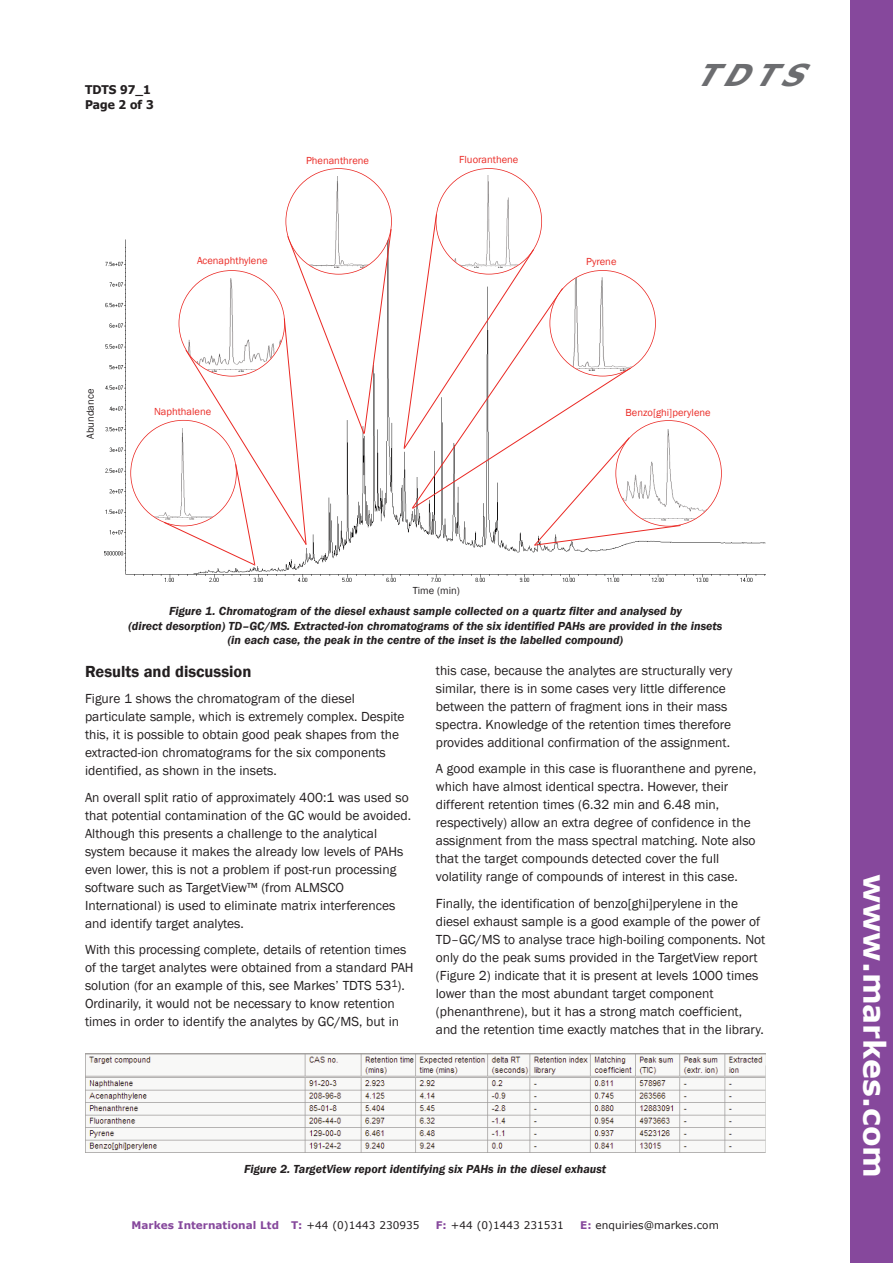
<style>
.page{position:relative;width:893px;height:1263px;background:#fff}
.page>*{position:absolute;margin:0;border:0;box-sizing:border-box;transform-origin:0 0}
.t1{font:700 30px "Verdana";color:#fff}
.t2{font:italic 700 30px "Verdana";color:#6c6d70}
.t3{font:600 16.5px "Franklin Gothic";color:#231f20}
.t4{font:13.5px/18px "Franklin Gothic";color:#231f20}
.t5{font:italic 600 12px/14.4px "Franklin Gothic";color:#231f20;text-align:center}
.t6{font:700 12px/14.4px "Tahoma";color:#231f20}
.t7{font:10.5px "Franklin Gothic";color:#ea2924}
.t8{font:700 10.5px "Verdana";color:#86489c}
.t9{font:10.5px "Verdana";color:#231f20}
.t10{font:10.5px "Franklin Gothic";color:#231f20}
.s1{font-weight:400;color:#231f20}
.s2{font-weight:700;color:#86489c}
</style>
<div class="page">
<div style="left:850px;top:0;width:43px;height:1263px;background:#86489c"></div>
<img style="left:104px;top:239px;width:661px;height:342px">
<img style="left:131px;top:428px;width:32px;height:91px">
<img style="left:288px;top:176px;width:103px;height:52px">
<svg style="left:163px;top:228px;width:229px;height:338px"></svg>
<img style="left:444px;top:175px;width:97px;height:38px">
<img style="left:681px;top:430px;width:40px;height:90px">
<svg style="left:403px;top:213px;width:278px;height:333px"></svg>
<img style="left:85px;top:1054px;width:680px;height:99px">
<p class="t6" style="left:85px;top:82px;width:70px">TDTS 97_1<br>Page 2 of 3</p>
<p class="t7" style="left:197px;top:255px;width:72px">Acenaphthylene</p>
<p class="t7" style="left:306px;top:154px;width:64px">Phenanthrene</p>
<p class="t7" style="left:459px;top:154px;width:61px">Fluoranthene</p>
<p class="t10" style="left:84px;top:439px;width:51px;rotate:-90deg">Abundance</p>
<p class="t7" style="left:154px;top:406px;width:59px">Naphthalene</p>
<h1 class="t2" style="left:694px;top:56px;width:125px">TDTS</h1>
<p class="t7" style="left:586px;top:256px;width:32px">Pyrene</p>
<p class="t7" style="left:626px;top:406px;width:87px">Benzo[ghi]perylene</p>
<p class="t10" style="left:413px;top:584px;width:49px">Time (min)</p>
<p class="t5" style="left:128px;top:604px;width:595px">Figure 1. Chromatogram of the diesel exhaust sample collected on a quartz filter and analysed by<br>(direct desorption) TD–GC/MS. Extracted-ion chromatograms of the six identified PAHs are provided in the insets (in each case, the peak in the centre of the inset is the labelled compound)</p>
<p class="t3" style="left:85px;top:662px;width:168px">Results and discussion</p>
<p class="t4" style="left:85px;top:690px;width:321px">Figure 1 shows the chromatogram of the diesel particulate sample, which is extremely complex. Despite this, it is possible to obtain good peak shapes from the extracted-ion chromatograms for the six components identified, as shown in the insets.</p>
<p class="t4" style="left:85px;top:788px;width:327px">An overall split ratio of approximately 400:1 was used so that potential contamination of the GC would be avoided.<br>Although this presents a challenge to the analytical system because it makes the already low levels of PAHs even lower, this is not a problem if post-run processing software such as TargetView™ (from ALMSCO International) is used to eliminate matrix interferences and identify target analytes.</p>
<p class="t4" style="left:85px;top:941px;width:330px">With this processing complete, details of retention times of the target analytes were obtained from a standard PAH solution (for an example of this, see Markes’ TDTS 53<sup>1</sup>).<br>Ordinarily, it would not be necessary to know retention times in order to identify the analytes by GC/MS, but in</p>
<p class="t4" style="left:436px;top:661px;width:298px">this case, because the analytes are structurally very similar, there is in some cases very little difference between the pattern of fragment ions in their mass spectra. Knowledge of the retention times therefore provides additional confirmation of the assignment.</p>
<p class="t4" style="left:436px;top:759px;width:322px">A good example in this case is fluoranthene and pyrene, which have almost identical spectra. However, their different retention times (6.32 min and 6.48 min, respectively) allow an extra degree of confidence in the assignment from the mass spectral matching. Note also that the target compounds detected cover the full volatility range of compounds of interest in this case.</p>
<p class="t4" style="left:436px;top:894px;width:331px">Finally, the identification of benzo[ghi]perylene in the diesel exhaust sample is a good example of the power of TD–GC/MS to analyse trace high-boiling components. Not only do the peak sums provided in the TargetView report (Figure 2) indicate that it is present at levels 1000 times lower than the most abundant target component (phenanthrene), but it has a strong match coefficient, and the retention time exactly matches that in the library.</p>
<p class="t5" style="left:244px;top:1161px;width:364px">Figure 2. TargetView report identifying six PAHs in the diesel exhaust</p>
<p class="t8" style="left:132px;top:1218px;width:289px">Markes International Ltd T: <span class="s1">+44 (0)1443 230935</span></p>
<p class="t9" style="left:436px;top:1218px;width:130px"><span class="s2">F:</span> +44 (0)1443 231531</p>
<p class="t9" style="left:580px;top:1218px;width:140px"><span class="s2">E:</span> enquiries@markes.com</p>
<h1 class="t1" style="left:893px;top:873px;width:306px;rotate:90deg">www.markes.com</h1>
</div>
